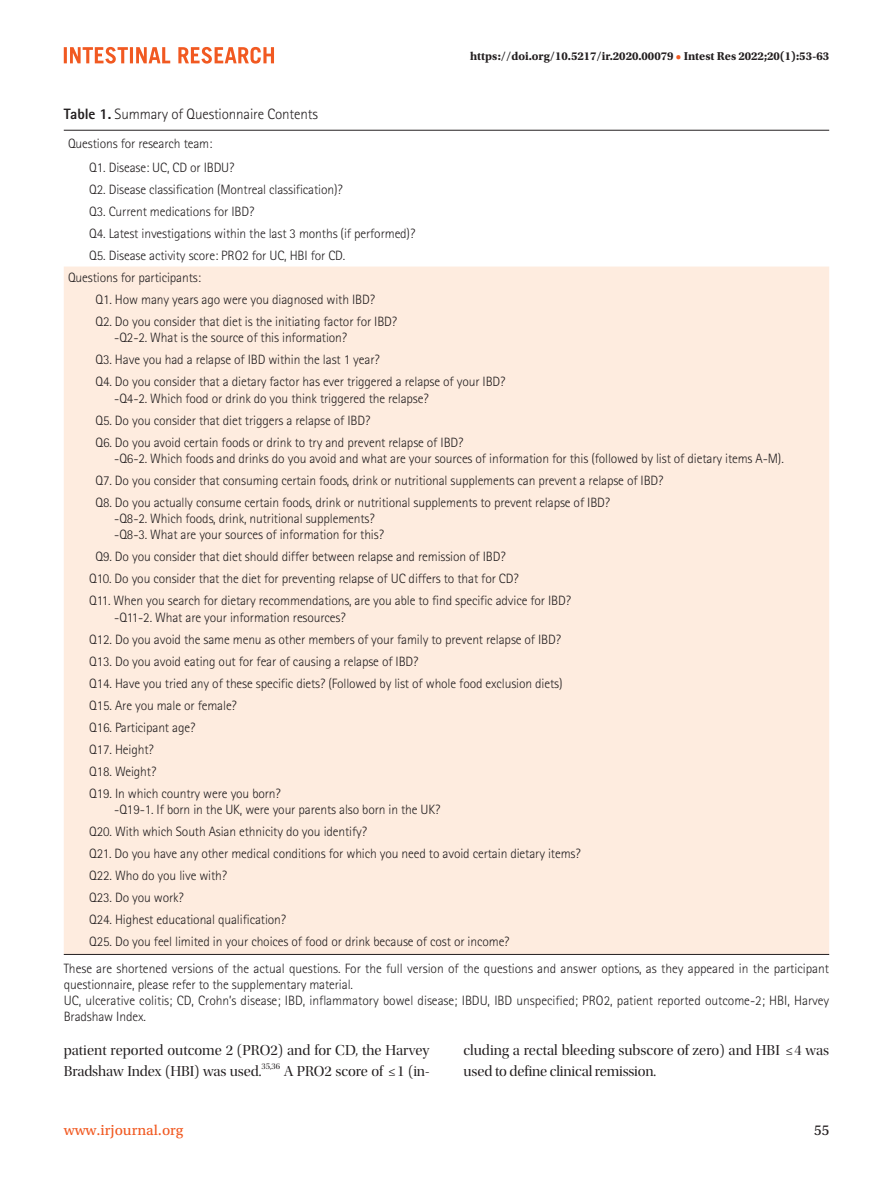
<style>
.page{position:relative;width:893px;height:1191px;background:#fff}
.page>*{position:absolute;margin:0;border:0;box-sizing:border-box;transform-origin:0 0}
.본문-들여쓰기_0{font:15px/21.3px "Utopia Std Disp";letter-spacing:-.005em;color:#231f20}
.표그림제목{font:300 15px "Rotis Sans Serif Std";letter-spacing:-.01em;color:#231f20}
.t1{font:15px "Utopia Std Capt";color:#f15921}
.t2{font:15px "Utopia Std Capt";color:#231f20}
.표본문{font:300 13.5px/16.2px "Rotis Sans Serif Std";letter-spacing:-.01em;color:#231f20}
.하시라{font:700 12px "Utopia Std";color:#231f20}
.본문-들여쓰기_0-2{font:8.7px "Utopia Std Disp";color:#231f20}
.s1{color:#f15921}
.s2{font-weight:800}
</style>
<div class="page">
<svg style="left:64px;top:47px;width:210px;height:17px"></svg>
<div style="left:64px;top:266px;width:765px;height:688px;background:#feecdf"></div>
<hr style="left:64px;top:954px;width:765px;height:1px;background:#231f20">
<hr style="left:64px;top:130px;width:765px;height:1px;background:#231f20">
<p class="하시라" style="left:470px;top:49px;width:361px">https://doi.org/10.5217/ir.2020.00079 <span class="s1">•</span> Intest Res 2022;20(1):53-63</p>
<p class="표그림제목" style="left:64px;top:105px;width:256px"><span class="s2">Table 1.</span> Summary of Questionnaire Contents</p>
<p class="표본문" style="left:68px;top:135px;width:146px">Questions for research team:</p>
<p class="표본문" style="left:89px;top:159px;width:147px">Q1. Disease: UC, CD or IBDU?</p>
<p class="표본문" style="left:89px;top:181px;width:255px">Q2. Disease classification (Montreal classification)?</p>
<p class="표본문" style="left:89px;top:203px;width:167px">Q3. Current medications for IBD?</p>
<p class="표본문" style="left:89px;top:225px;width:327px">Q4. Latest investigations within the last 3 months (if performed)?</p>
<p class="표본문" style="left:89px;top:247px;width:258px">Q5. Disease activity score: PRO2 for UC, HBI for CD.</p>
<p class="표본문" style="left:68px;top:269px;width:134px">Questions for participants:</p>
<p class="표본문" style="left:96px;top:291px;width:281px">Q1. How many years ago were you diagnosed with IBD?</p>
<p class="표본문" style="left:96px;top:313px;width:303px">Q2. Do you consider that diet is the initiating factor for IBD?</p>
<p class="표본문" style="left:114px;top:330px;width:234px">-Q2-2. What is the source of this information?</p>
<p class="표본문" style="left:96px;top:352px;width:286px">Q3. Have you had a relapse of IBD within the last 1 year?</p>
<p class="표본문" style="left:96px;top:374px;width:411px">Q4. Do you consider that a dietary factor has ever triggered a relapse of your IBD?</p>
<p class="표본문" style="left:114px;top:390px;width:316px">-Q4-2. Which food or drink do you think triggered the relapse?</p>
<p class="표본문" style="left:96px;top:412px;width:276px">Q5. Do you consider that diet triggers a relapse of IBD?</p>
<p class="표본문" style="left:96px;top:434px;width:369px">Q6. Do you avoid certain foods or drink to try and prevent relapse of IBD?</p>
<p class="표본문" style="left:114px;top:450px;width:671px">-Q6-2. Which foods and drinks do you avoid and what are your sources of information for this (followed by list of dietary items A-M).</p>
<p class="표본문" style="left:96px;top:472px;width:569px">Q7. Do you consider that consuming certain foods, drink or nutritional supplements can prevent a relapse of IBD?</p>
<p class="표본문" style="left:96px;top:494px;width:516px">Q8. Do you actually consume certain foods, drink or nutritional supplements to prevent relapse of IBD?</p>
<p class="표본문" style="left:114px;top:510px;width:262px">-Q8-2. Which foods, drink, nutritional supplements?</p>
<p class="표본문" style="left:114px;top:527px;width:271px">-Q8-3. What are your sources of information for this?</p>
<p class="표본문" style="left:96px;top:549px;width:412px">Q9. Do you consider that diet should differ between relapse and remission of IBD?</p>
<p class="표본문" style="left:89px;top:571px;width:431px">Q10. Do you consider that the diet for preventing relapse of UC differs to that for CD?</p>
<p class="표본문" style="left:89px;top:593px;width:483px">Q11. When you search for dietary recommendations, are you able to find specific advice for IBD?</p>
<p class="표본문" style="left:114px;top:609px;width:233px">-Q11-2. What are your information resources?</p>
<p class="표본문" style="left:89px;top:631px;width:473px">Q12. Do you avoid the same menu as other members of your family to prevent relapse of IBD?</p>
<p class="표본문" style="left:89px;top:653px;width:331px">Q13. Do you avoid eating out for fear of causing a relapse of IBD?</p>
<p class="표본문" style="left:89px;top:675px;width:475px">Q14. Have you tried any of these specific diets? (Followed by list of whole food exclusion diets)</p>
<p class="표본문" style="left:89px;top:697px;width:149px">Q15. Are you male or female?</p>
<p class="표본문" style="left:89px;top:719px;width:108px">Q16. Participant age?</p>
<p class="표본문" style="left:89px;top:741px;width:66px">Q17. Height?</p>
<p class="표본문" style="left:89px;top:763px;width:68px">Q18. Weight?</p>
<p class="표본문" style="left:89px;top:785px;width:193px">Q19. In which country were you born?</p>
<p class="표본문" style="left:114px;top:801px;width:328px">-Q19-1. If born in the UK, were your parents also born in the UK?</p>
<p class="표본문" style="left:89px;top:823px;width:279px">Q20. With which South Asian ethnicity do you identify?</p>
<p class="표본문" style="left:89px;top:845px;width:493px">Q21. Do you have any other medical conditions for which you need to avoid certain dietary items?</p>
<p class="표본문" style="left:89px;top:867px;width:139px">Q22. Who do you live with?</p>
<p class="표본문" style="left:89px;top:889px;width:96px">Q23. Do you work?</p>
<p class="표본문" style="left:89px;top:911px;width:198px">Q24. Highest educational qualification?</p>
<p class="표본문" style="left:89px;top:933px;width:422px">Q25. Do you feel limited in your choices of food or drink because of cost or income?</p>
<p class="표본문" style="left:64px;top:960px;width:767px">These are shortened versions of the actual questions. For the full version of the questions and answer options, as they appeared in the participant questionnaire, please refer to the supplementary material.</p>
<p class="표본문" style="left:64px;top:992px;width:767px">UC, ulcerative colitis; CD, Crohn’s disease; IBD, inflammatory bowel disease; IBDU, IBD unspecified; PRO2, patient reported outcome-2; HBI, Harvey<br>Bradshaw Index.</p>
<p class="본문-들여쓰기_0" style="left:64px;top:1039px;width:367px">patient reported outcome 2 (PRO2) and for CD, the Harvey<br>Bradshaw Index (HBI) was used.</p>
<p class="본문-들여쓰기_0" style="left:463px;top:1039px;width:367px">cluding a rectal bleeding subscore of zero) and HBI ≤ 4 was used to define clinical remission.</p>
<p class="본문-들여쓰기_0-2" style="left:261px;top:1061px;width:20px">35,36</p>
<p class="본문-들여쓰기_0" style="left:284px;top:1060px;width:147px">A PRO2 score of ≤ 1 (in-</p>
<p class="t1" style="left:64px;top:1122px;width:121px">www.irjournal.org</p>
<p class="t2" style="left:814px;top:1122px;width:17px">55</p>
</div>
